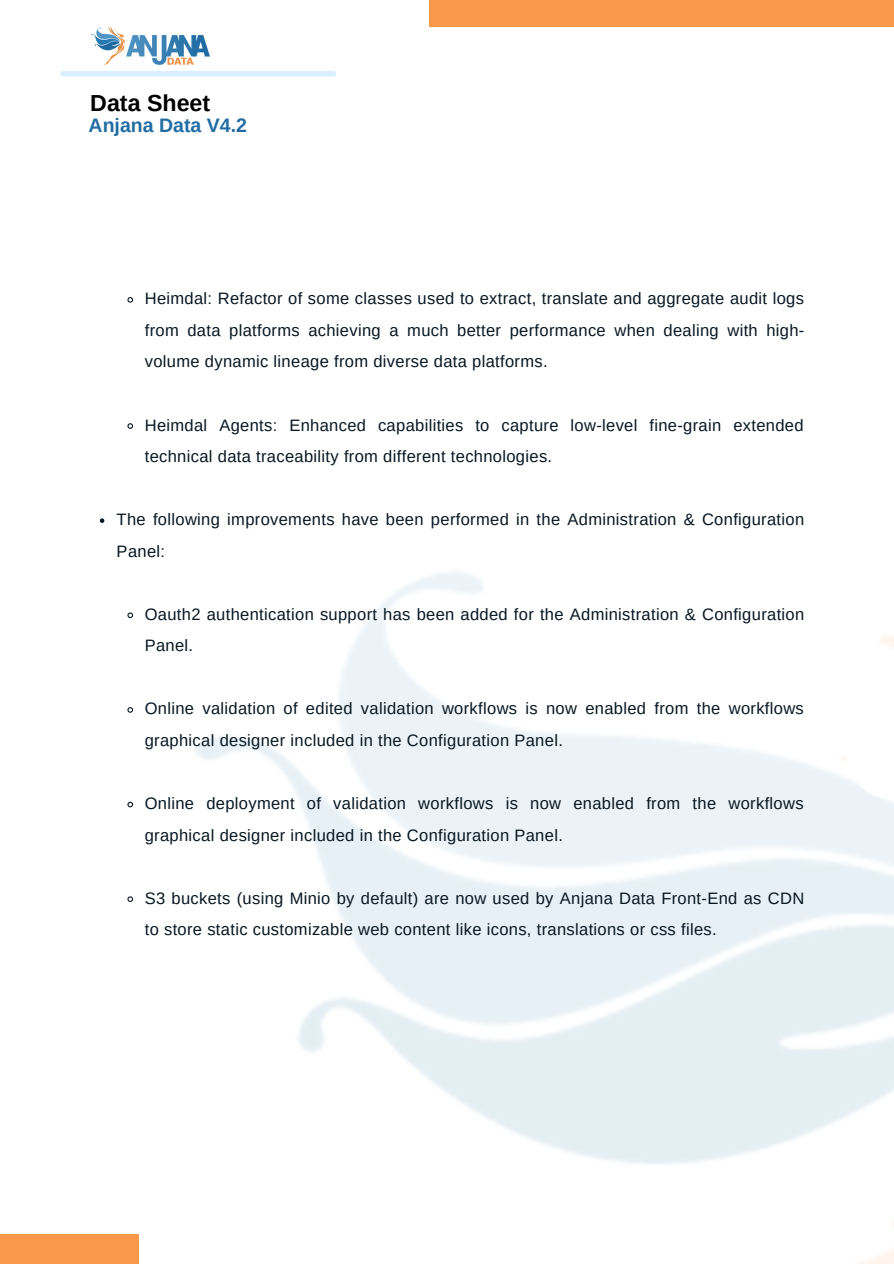
<style>
.page{position:relative;width:894px;height:1264px;background:#fff}
.page>*{position:absolute;margin:0;border:0;box-sizing:border-box;transform-origin:0 0}
.t1{font:700 23.25px "Arimo";color:#000}
.t2{font:700 19.5px "Arimo";color:#216da4}
.t3{font:16.5px/31.5px "Arimo";letter-spacing:.02em;color:#081722}
</style>
<div class="page">
<div style="left:0;top:1233px;width:139px;height:30px;background:#fa994a"></div>
<div style="left:429px;top:0;width:464px;height:27px;background:#fa994a"></div>
<img style="left:91px;top:26px;width:119px;height:39px">
<div style="left:63px;top:71px;width:270px;height:6px;background:#d9efff"></div>
<img style="left:106px;top:572px;width:787px;height:691px">
<svg style="left:648px;top:572px;width:245px;height:132px"></svg>
<svg style="left:748px;top:614px;width:145px;height:186px"></svg>
<svg style="left:127px;top:297px;width:7px;height:6px"></svg>
<svg style="left:127px;top:423px;width:7px;height:6px"></svg>
<svg style="left:100px;top:518px;width:4px;height:5px"></svg>
<svg style="left:126px;top:611px;width:8px;height:8px"></svg>
<svg style="left:126px;top:706px;width:8px;height:7px"></svg>
<svg style="left:126px;top:800px;width:8px;height:8px"></svg>
<svg style="left:126px;top:895px;width:8px;height:7px"></svg>
<p class="t1" style="left:90px;top:90px;width:121px">Data Sheet</p>
<p class="t2" style="left:89px;top:114px;width:160px">Anjana Data V4.2</p>
<p class="t3" style="left:145px;top:283px;width:661px;text-align:justify">Heimdal: Refactor of some classes used to extract, translate and aggregate audit logs from data platforms achieving a much better performance when dealing with high&shy;volume dynamic lineage from diverse data platforms.</p>
<p class="t3" style="left:145px;top:409px;width:660px">Heimdal Agents: Enhanced capabilities to capture low-level fine-grain extended technical data traceability from different technologies.</p>
<p class="t3" style="left:117px;top:503px;width:689px">The following improvements have been performed in the Administration &amp; Configuration<br>Panel:</p>
<p class="t3" style="left:145px;top:598px;width:660px">Oauth2 authentication support has been added for the Administration &amp; Configuration<br>Panel.</p>
<p class="t3" style="left:145px;top:693px;width:660px">Online validation of edited validation workflows is now enabled from the workflows graphical designer included in the Configuration Panel.</p>
<p class="t3" style="left:145px;top:787px;width:660px">Online deployment of validation workflows is now enabled from the workflows graphical designer included in the Configuration Panel.</p>
<p class="t3" style="left:145px;top:882px;width:660px">S3 buckets (using Minio by default) are now used by Anjana Data Front-End as CDN to store static customizable web content like icons, translations or css files.</p>
</div>
